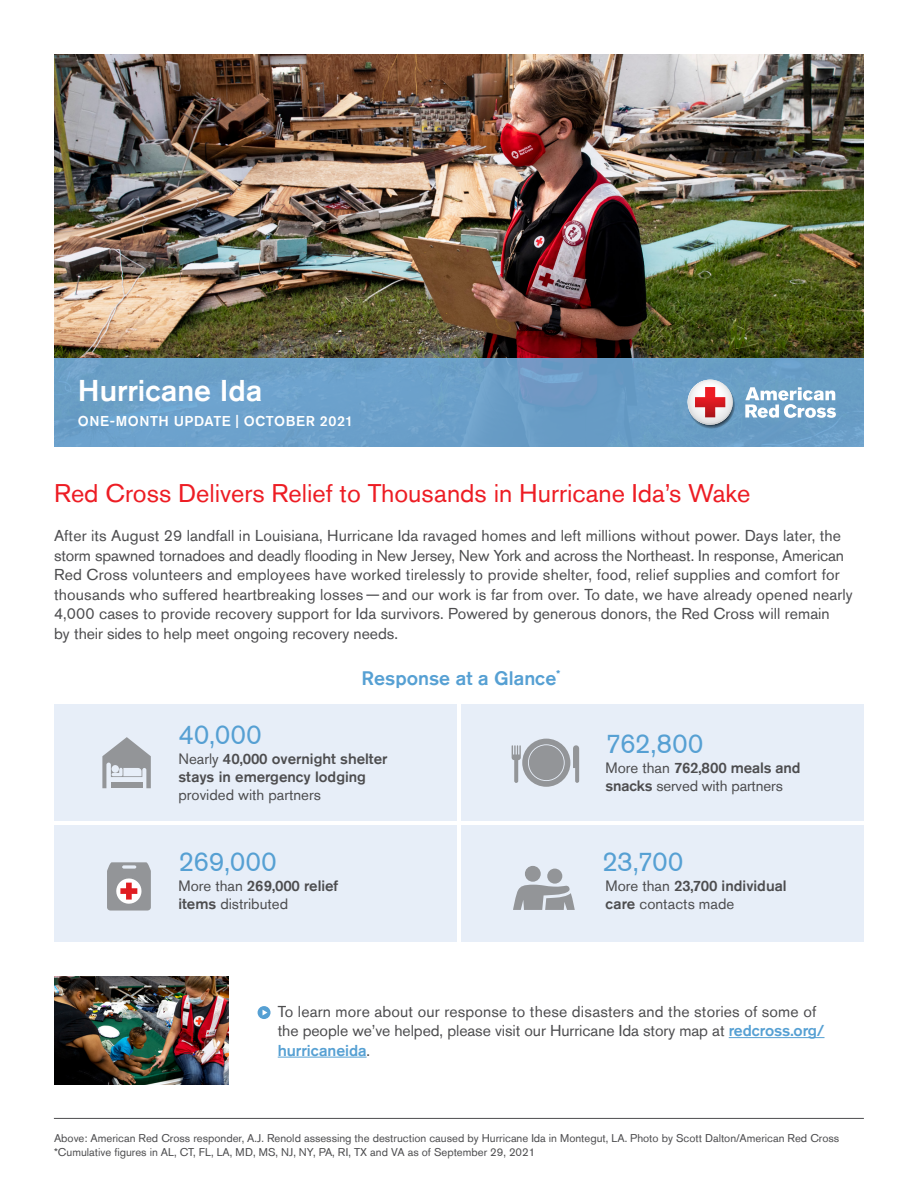
<style>
.page{position:relative;width:918px;height:1188px;background:#fff}
.page>*{position:absolute;margin:0;border:0;box-sizing:border-box;transform-origin:0 0}
.Report_Title{font:500 30px "Akzidenz Grotesk Std";color:#fff}
.Body_Text{font:27px "Akzidenz Grotesk Std";letter-spacing:-.01em;color:#56a0d3}
.Level_1_Subhead{font:25.5px "Akzidenz Grotesk Std";color:#ed1d24}
.t1{font:500 19.5px "Akzidenz Grotesk Std";color:#56a0d3}
.Body_Text-2{font:15.75px/19.5px "Akzidenz Grotesk Std";letter-spacing:.005em;color:#4d4d4f}
.Body_Text-3{font:15px/18.1px "Akzidenz Grotesk Std";color:#4d4d4f}
.Body_Text-4{font:500 15px/18.1px "Akzidenz Grotesk Std";color:#4d4d4f}
.Subtitle{font:500 14.25px "Akzidenz Grotesk Std";letter-spacing:.04em;color:#fff}
.Photo_Credit{font:11.25px "Akzidenz Grotesk Std";color:#4d4d4f}
.s1{font-weight:400}
.s2{font-weight:500}
.s3{font-weight:500;color:#56a0d3}
</style>
<div class="page">
<img style="left:54px;top:54px;width:810px;height:304px">
<div style="left:461px;top:825px;width:403px;height:117px;background:#e7eef8"></div>
<div style="left:461px;top:704px;width:403px;height:117px;background:#e7eef8"></div>
<div style="left:54px;top:825px;width:403px;height:117px;background:#e7eef8"></div>
<div style="left:54px;top:704px;width:403px;height:117px;background:#e7eef8"></div>
<div style="left:54px;top:358px;width:810px;height:88px;background:#6b9fc8"></div>
<svg style="left:687px;top:379px;width:48px;height:50px"></svg>
<svg style="left:745px;top:387px;width:91px;height:31px"></svg>
<hr style="left:729px;top:1037px;width:96px;height:1px;background:#56a0d3">
<hr style="left:278px;top:1057px;width:89px;height:1px;background:#56a0d3">
<img style="left:54px;top:977px;width:175px;height:108px">
<svg style="left:102px;top:737px;width:49px;height:51px"></svg>
<svg style="left:512px;top:739px;width:67px;height:48px"></svg>
<div style="left:529px;top:745px;width:35px;height:35px;background:#939598;border-radius:50%"></div>
<div style="left:525px;top:866px;width:16px;height:16px;background:#939598;border-radius:50%"></div>
<div style="left:547px;top:869px;width:15px;height:15px;background:#939598;border-radius:50%"></div>
<svg style="left:513px;top:885px;width:62px;height:25px"></svg>
<svg style="left:107px;top:862px;width:44px;height:48px;background:#aea0a3"></svg>
<svg style="left:258px;top:1006px;width:13px;height:13px"></svg>
<hr style="left:54px;top:1118px;width:810px;height:1px;background:#4d4d4f">
<p class="Report_Title" style="left:78px;top:372px;width:186px">Hurricane Ida</p>
<p class="Subtitle" style="left:78px;top:412px;width:277px">ONE-MONTH UPDATE | OCTOBER 2021</p>
<p class="Level_1_Subhead" style="left:54px;top:478px;width:698px">Red Cross Delivers Relief to Thousands in Hurricane Ida’s Wake</p>
<p class="Body_Text-2" style="left:54px;top:526px;width:800px">After its August 29 landfall in Louisiana, Hurricane Ida ravaged homes and left millions without power. Days later, the storm spawned tornadoes and deadly flooding in New Jersey, New York and across the Northeast. In response, American Red Cross volunteers and employees have worked tirelessly to provide shelter, food, relief supplies and comfort for thousands who suffered heartbreaking losses—and our work is far from over. To date, we have already opened nearly 4,000 cases to provide recovery support for Ida survivors. Powered by generous donors, the Red Cross will remain<br>by their sides to help meet ongoing recovery needs.</p>
<p class="t1" style="left:362px;top:666px;width:200px">Response at a Glance<sup>*</sup></p>
<p class="Body_Text" style="left:179px;top:718px;width:85px">40,000</p>
<p class="Body_Text-4" style="left:179px;top:750px;width:210px"><span class="s1">Nearly</span> 40,000 overnight shelter stays in emergency lodging <span class="s1">provided with partners</span></p>
<p class="Body_Text" style="left:179px;top:846px;width:100px">269,000</p>
<p class="Body_Text-3" style="left:179px;top:877px;width:161px">More than <span class="s2">269,000 relief items</span> distributed</p>
<p class="Body_Text" style="left:606px;top:727px;width:99px">762,800</p>
<p class="Body_Text-3" style="left:606px;top:758px;width:196px">More than <span class="s2">762,800 meals and snacks</span> served with partners</p>
<p class="Body_Text" style="left:602px;top:846px;width:83px">23,700</p>
<p class="Body_Text-3" style="left:606px;top:877px;width:183px">More than <span class="s2">23,700 individual care</span> contacts made</p>
<p class="Body_Text-2" style="left:278px;top:1002px;width:548px">To learn more about our response to these disasters and the stories of some of the people we’ve helped, please visit our Hurricane Ida story map at <span class="s3">redcross.org/ hurricaneida</span>.</p>
<p class="Photo_Credit" style="left:54px;top:1132px;width:787px">Above: American Red Cross responder, A.J. Renold assessing the destruction caused by Hurricane Ida in Montegut, LA. Photo by Scott Dalton/American Red Cross</p>
<p class="Photo_Credit" style="left:54px;top:1145px;width:483px">*Cumulative figures in AL, CT, FL, LA, MD, MS, NJ, NY, PA, RI, TX and VA as of September 29, 2021</p>
</div>
